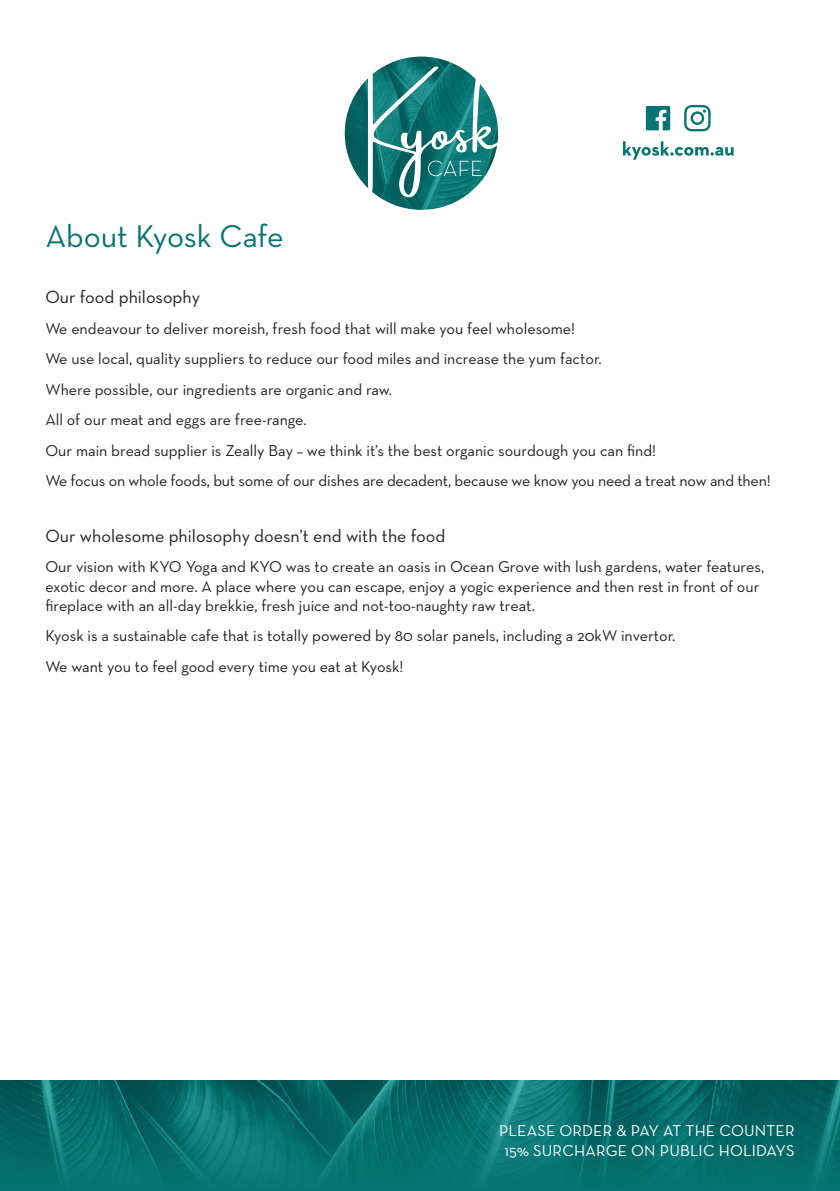
<style>
.page{position:relative;width:840px;height:1191px;background:#fff}
.page>*{position:absolute;margin:0;border:0;box-sizing:border-box;transform-origin:0 0}
.Heading{font:32px "Neutra Text";letter-spacing:-.005em;color:#057472}
.Menu_Item{font:18px "Neutra Text";color:#231f20}
.Menu_Item-2{font:16px/19.2px "Neutra Text";color:#231f20}
.t1{font:16px/20px "Neutra Text";letter-spacing:.01em;color:#fff;text-align:center}
</style>
<div class="page">
<img style="left:0;top:1080px;width:839px;height:111px">
<svg style="left:344px;top:78px;width:153px;height:132px"></svg>
<img style="left:372px;top:57px;width:114px;height:138px">
<svg style="left:645px;top:106px;width:24px;height:24px"></svg>
<svg style="left:684px;top:105px;width:26px;height:26px"></svg>
<svg style="left:622px;top:141px;width:111px;height:19px"></svg>
<p class="Heading" style="left:45px;top:217px;width:239px">About Kyosk Cafe</p>
<p class="Menu_Item" style="left:45px;top:286px;width:156px">Our food philosophy</p>
<p class="Menu_Item-2" style="left:45px;top:318px;width:531px">We endeavour to deliver moreish, fresh food that will make you feel wholesome!</p>
<p class="Menu_Item-2" style="left:45px;top:349px;width:557px">We use local, quality suppliers to reduce our food miles and increase the yum factor.</p>
<p class="Menu_Item-2" style="left:45px;top:379px;width:348px">Where possible, our ingredients are organic and raw.</p>
<p class="Menu_Item-2" style="left:45px;top:410px;width:262px">All of our meat and eggs are free-range.</p>
<p class="Menu_Item-2" style="left:45px;top:440px;width:612px">Our main bread supplier is Zeally Bay – we think it’s the best organic sourdough you can find!</p>
<p class="Menu_Item-2" style="left:45px;top:471px;width:726px">We focus on whole foods, but some of our dishes are decadent, because we know you need a treat now and then!</p>
<p class="Menu_Item" style="left:45px;top:525px;width:401px">Our wholesome philosophy doesn’t end with the food</p>
<p class="Menu_Item-2" style="left:45px;top:557px;width:720px">Our vision with KYO Yoga and KYO was to create an oasis in Ocean Grove with lush gardens, water features, exotic decor and more. A place where you can escape, enjoy a yogic experience and then rest in front of our fireplace with an all-day brekkie, fresh juice and not-too-naughty raw treat.</p>
<p class="Menu_Item-2" style="left:45px;top:626px;width:631px">Kyosk is a sustainable cafe that is totally powered by 80 solar panels, including a 20kW invertor.</p>
<p class="Menu_Item-2" style="left:45px;top:656px;width:359px">We want you to feel good every time you eat at Kyosk!</p>
<p class="t1" style="left:499px;top:1119px;width:297px">PLEASE ORDER &amp; PAY AT THE COUNTER<br>15% SURCHARGE ON PUBLIC HOLIDAYS</p>
</div>
